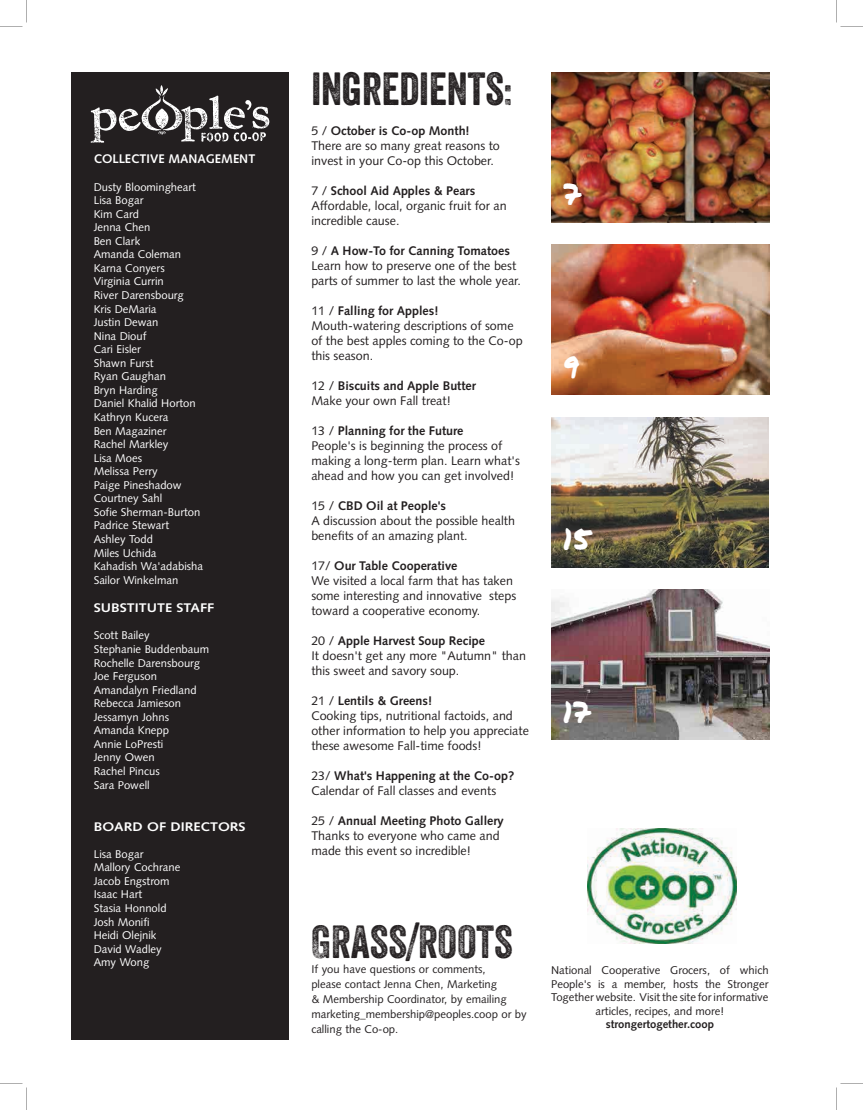
<style>
.page{position:relative;width:863px;height:1110px;background:#fff}
.page>*{position:absolute;margin:0;border:0;box-sizing:border-box;transform-origin:0 0}
.t1{font:45px "Veneer Two";color:#231f20}
.t2{font:45px "Veneer Three";color:#231f20}
.t3{font:30px "Permanent Marker";color:#fff}
.t4{font:12.5px/15px "Syntax LT Std";color:#231f20}
.t5{font:700 12.5px "Syntax LT Std";color:#fff;scale:1.14 1}
.t6{font:700 12.5px "Syntax LT Std";color:#fff}
.t7{font:11.25px/13.5px "Syntax LT Std";color:#fff}
.t8{font:11.25px/15px "Syntax LT Std";color:#231f20}
.t9{font:700 11.25px "Syntax LT Std";color:#231f20}
.s1{font-weight:700}
</style>
<div class="page">
<img style="left:551px;top:417px;width:217px;height:150px">
<img style="left:551px;top:590px;width:218px;height:150px">
<img style="left:551px;top:245px;width:218px;height:150px">
<img style="left:551px;top:73px;width:218px;height:149px">
<div style="left:71px;top:72px;width:218px;height:968px;background:#231f20"></div>
<svg style="left:91px;top:85px;width:178px;height:58px"></svg>
<img style="left:587px;top:828px;width:149px;height:116px">
<svg style="left:836px;top:0;width:26px;height:27px"></svg>
<svg style="left:0;top:0;width:27px;height:27px"></svg>
<svg style="left:836px;top:1083px;width:26px;height:27px"></svg>
<svg style="left:0;top:1083px;width:27px;height:27px"></svg>
<p class="t6" style="left:94px;top:152px;width:163px">COLLECTIVE MANAGEMENT</p>
<p class="t7" style="left:94px;top:180px;width:111px">Dusty Bloomingheart<br>Lisa Bogar<br>Kim Card<br>Jenna Chen<br>Ben Clark<br>Amanda Coleman<br>Karna Conyers<br>Virginia Currin<br>River Darensbourg<br>Kris DeMaria<br>Justin Dewan<br>Nina Diouf<br>Cari Eisler<br>Shawn Furst<br>Ryan Gaughan<br>Bryn Harding<br>Daniel Khalid Horton<br>Kathryn Kucera<br>Ben Magaziner<br>Rachel Markley<br>Lisa Moes<br>Melissa Perry<br>Paige Pineshadow<br>Courtney Sahl<br>Sofie Sherman-Burton<br>Padrice Stewart<br>Ashley Todd<br>Miles Uchida<br>Kahadish Wa'adabisha<br>Sailor Winkelman</p>
<p class="t5" style="left:94px;top:601px;width:107px">SUBSTITUTE STAFF</p>
<p class="t7" style="left:94px;top:629px;width:117px">Scott Bailey<br>Stephanie Buddenbaum<br>Rochelle Darensbourg<br>Joe Ferguson<br>Amandalyn Friedland<br>Rebecca Jamieson<br>Jessamyn Johns<br>Amanda Knepp<br>Annie LoPresti<br>Jenny Owen<br>Rachel Pincus<br>Sara Powell</p>
<p class="t5" style="left:94px;top:819px;width:135px">BOARD OF DIRECTORS</p>
<p class="t7" style="left:94px;top:847px;width:88px">Lisa Bogar<br>Mallory Cochrane<br>Jacob Engstrom<br>Isaac Hart<br>Stasia Honnold<br>Josh Monifi<br>Heidi Olejnik<br>David Wadley<br>Amy Wong</p>
<h1 class="t1" style="left:311px;top:62px;width:202px">INGREDIENTS:</h1>
<p class="t4" style="left:311px;top:124px;width:190px">5 / <span class="s1">October is Co-op Month!<br></span>There are so many great reasons to invest in your Co-op this October.</p>
<p class="t4" style="left:311px;top:184px;width:197px">7 / <span class="s1">School Aid Apples &amp; Pears<br></span>Affordable, local, organic fruit for an incredible cause.</p>
<p class="t4" style="left:311px;top:244px;width:211px">9 / <span class="s1">A How-To for Canning Tomatoes<br></span>Learn how to preserve one of the best parts of summer to last the whole year.</p>
<p class="t4" style="left:311px;top:304px;width:213px">11 / <span class="s1">Falling for Apples!<br></span>Mouth-watering descriptions of some of the best apples coming to the Co-op this season.</p>
<p class="t4" style="left:311px;top:379px;width:166px">12 / <span class="s1">Biscuits and Apple Butter<br></span>Make your own Fall treat!</p>
<p class="t4" style="left:311px;top:424px;width:210px">13 / <span class="s1">Planning for the Future<br></span>People's is beginning the process of making a long-term plan. Learn what's ahead and how you can get involved!</p>
<p class="t4" style="left:311px;top:499px;width:205px">15 / <span class="s1">CBD Oil at People's<br></span>A discussion about the possible health benefits of an amazing plant.</p>
<p class="t4" style="left:311px;top:559px;width:206px">17/ <span class="s1">Our Table Cooperative<br></span>We visited a local farm that has taken some interesting and innovative steps toward a cooperative economy.</p>
<p class="t4" style="left:311px;top:634px;width:216px">20 / <span class="s1">Apple Harvest Soup Recipe<br></span>It doesn't get any more "Autumn" than this sweet and savory soup.</p>
<p class="t4" style="left:311px;top:694px;width:219px">21 / <span class="s1">Lentils &amp; Greens!<br></span>Cooking tips, nutritional factoids, and other information to help you appreciate these awesome Fall-time foods!</p>
<p class="t4" style="left:311px;top:769px;width:204px">23/ <span class="s1">What's Happening at the Co-op?<br></span>Calendar of Fall classes and events</p>
<p class="t4" style="left:311px;top:814px;width:194px">25 / <span class="s1">Annual Meeting Photo Gallery<br></span>Thanks to everyone who came and made this event so incredible!</p>
<h2 class="t3" style="left:563px;top:172px;width:19px">7</h2>
<h2 class="t3" style="left:563px;top:344px;width:17px">9</h2>
<h2 class="t3" style="left:563px;top:517px;width:29px">15</h2>
<h2 class="t3" style="left:563px;top:689px;width:28px">17</h2>
<h1 class="t2" style="left:311px;top:915px;width:203px">GRASS/ROOTS</h1>
<p class="t8" style="left:311px;top:962px;width:217px">If you have questions or comments,<br>please contact Jenna Chen, Marketing<br>&amp; Membership Coordinator, by emailing marketing_membership@peoples.coop or by calling the Co-op.</p>
<p class="t8" style="left:551px;top:964px;width:219px;line-height:13.5px;text-align:center">National Cooperative Grocers, of which People's is a member, hosts the Stronger Together website. Visit the site for informative articles, recipes, and more!</p>
<p class="t9" style="left:605px;top:1018px;width:110px">strongertogether.coop</p>
</div>
